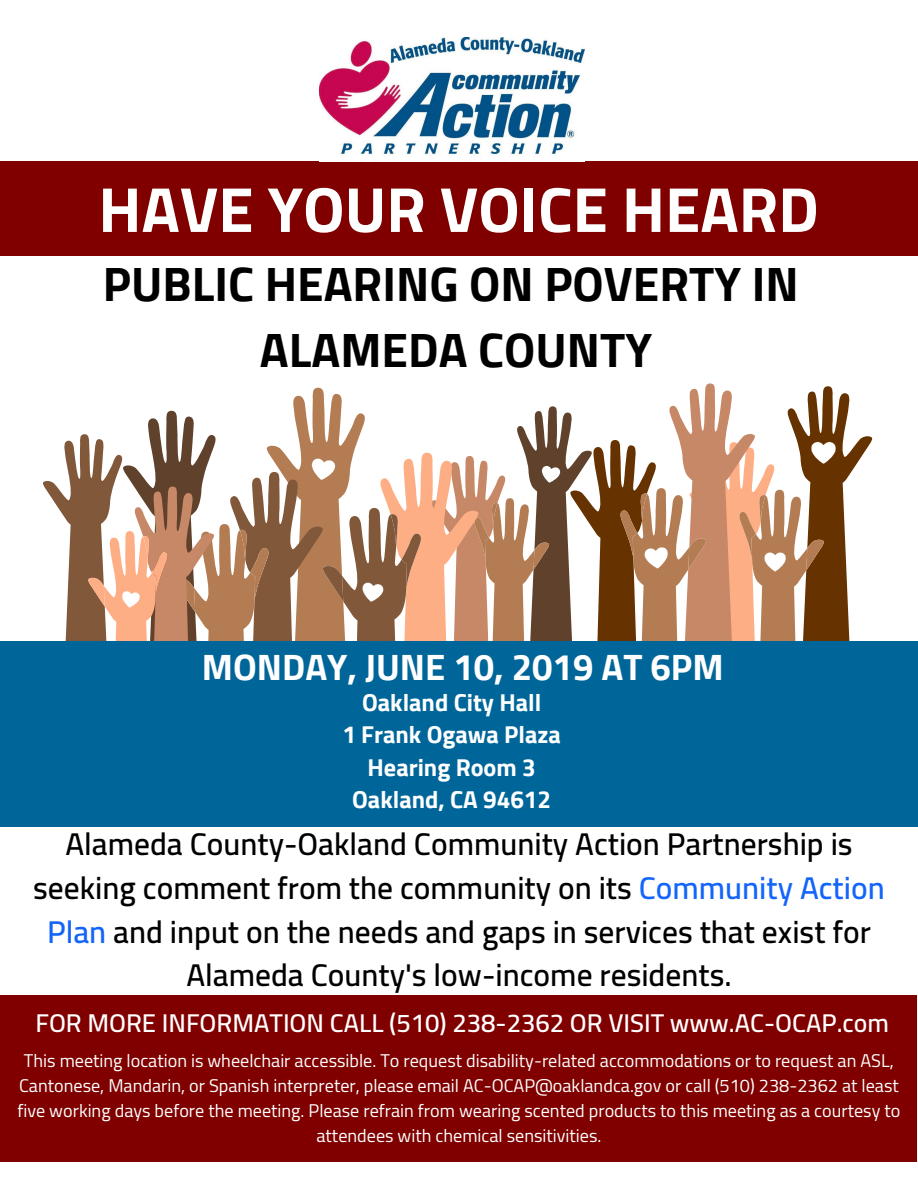
<style>
.page{position:relative;width:918px;height:1188px;background:#fff}
.page>*{position:absolute;margin:0;border:0;box-sizing:border-box;transform-origin:0 0}
.t1{font:700 63.75px "Cairo";color:#fff}
.t2{font:700 48px/66.8px "Cairo";color:#000;text-align:center}
.t3{font:700 36.45px "Cairo";color:#fff}
.t4{font:600 31.5px/43.8px "Cairo";color:#000;text-align:center}
.t5{font:600 25.65px "Cairo";color:#fff}
.t6{font:700 24.3px/32.5px "Cairo";color:#fff;text-align:center}
.t7{font:18.15px/24.9px "Cairo";color:#fff;text-align:center}
.s1{color:#1365fa}
</style>
<div class="page">
<div style="left:0;top:162px;width:918px;height:94px;background:#800000"></div>
<img style="left:320px;top:37px;width:264px;height:125px">
<div style="left:0;top:641px;width:918px;height:186px;background:#069"></div>
<svg style="left:43px;top:383px;width:830px;height:258px"></svg>
<div style="left:0;top:995px;width:917px;height:167px;background:#800000"></div>
<h1 class="t1" style="left:98px;top:173px;width:722px">HAVE YOUR VOICE HEARD</h1>
<h2 class="t2" style="left:103px;top:251px;width:697px">PUBLIC HEARING ON POVERTY IN<br>ALAMEDA COUNTY</h2>
<h3 class="t3" style="left:202px;top:646px;width:523px">MONDAY, JUNE 10, 2019 AT 6PM</h3>
<h3 class="t6" style="left:342px;top:686px;width:220px">Oakland City Hall<br>1 Frank Ogawa Plaza<br>Hearing Room 3<br>Oakland, CA 94612</h3>
<h3 class="t4" style="left:33px;top:822px;width:853px">Alameda County-Oakland Community Action Partnership is seeking comment from the community on its <span class="s1">Community Action Plan</span> and input on the needs and gaps in services that exist for Alameda County's low-income residents.</h3>
<h3 class="t5" style="left:35px;top:1008px;width:855px">FOR MORE INFORMATION CALL (510) 238-2362 OR VISIT www.AC-OCAP.com</h3>
<p class="t7" style="left:17px;top:1048px;width:885px">This meeting location is wheelchair accessible. To request disability-related accommodations or to request an ASL, Cantonese, Mandarin, or Spanish interpreter, please email AC-OCAP@oaklandca.gov or call (510) 238-2362 at least five working days before the meeting. Please refrain from wearing scented products to this meeting as a courtesy to attendees with chemical sensitivities.</p>
</div>
